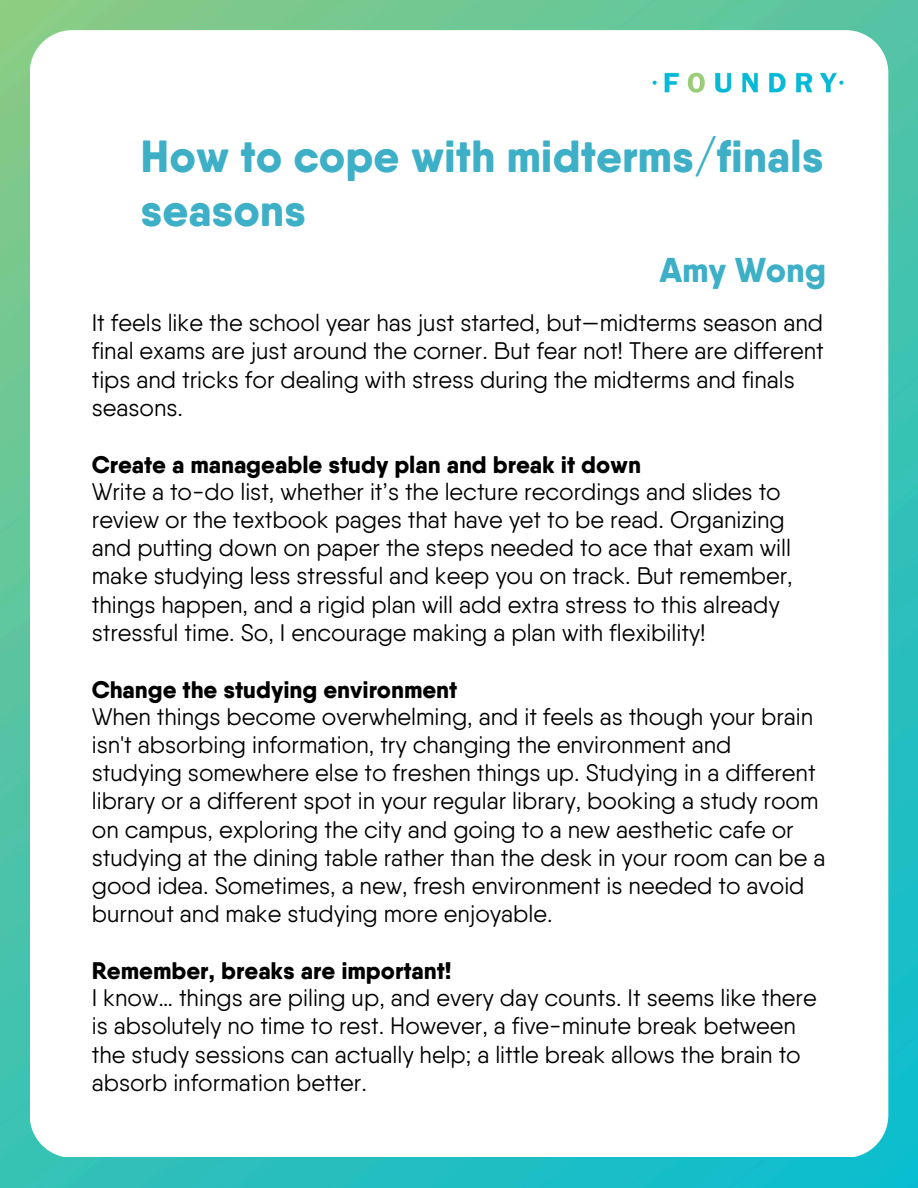
<style>
.page{position:relative;width:918px;height:1188px;background:#fff}
.page>*{position:absolute;margin:0;border:0;box-sizing:border-box;transform-origin:0 0}
.t1{font:800 45px/54px "Qanelas Soft";color:#3db0c7}
.t2{font:800 34.5px "Qanelas Soft";color:#3db0c7}
.t3{font:24px/28.2px "Qanelas Soft";color:#000}
.t4{font:800 24px "Qanelas Soft";color:#000}
</style>
<div class="page">
<img style="left:0;top:0;width:918px;height:1188px">
<div style="left:30px;top:30px;width:858px;height:1127px;background:#fff;border-radius:43px"></div>
<img style="left:652px;top:72px;width:192px;height:21px">
<p class="t1" style="left:141px;top:129px;width:685px">How to cope with midterms/finals seasons</p>
<p class="t2" style="left:659px;top:248px;width:168px">Amy Wong</p>
<p class="t3" style="left:92px;top:309px;width:733px">It feels like the school year has just started, but—midterms season and final exams are just around the corner. But fear not! There are different tips and tricks for dealing with stress during the midterms and finals seasons.</p>
<h1 class="t4" style="left:92px;top:449px;width:551px">Create a manageable study plan and break it down</h1>
<h2 class="t3" style="left:92px;top:477px;width:703px">Write a to-do list, whether it’s the lecture recordings and slides to review or the textbook pages that have yet to be read. Organizing and putting down on paper the steps needed to ace that exam will make studying less stressful and keep you on track. But remember, things happen, and a rigid plan will add extra stress to this already stressful time. So, I encourage making a plan with flexibility!</h2>
<p class="t4" style="left:92px;top:674px;width:367px">Change the studying environment</p>
<p class="t3" style="left:92px;top:702px;width:735px">When things become overwhelming, and it feels as though your brain isn't absorbing information, try changing the environment and studying somewhere else to freshen things up. Studying in a different library or a different spot in your regular library, booking a study room on campus, exploring the city and going to a new aesthetic cafe or studying at the dining table rather than the desk in your room can be a good idea. Sometimes, a new, fresh environment is needed to avoid burnout and make studying more enjoyable.</p>
<p class="t4" style="left:92px;top:956px;width:361px">Remember, breaks are important!</p>
<p class="t3" style="left:92px;top:984px;width:726px">I know… things are piling up, and every day counts. It seems like there is absolutely no time to rest. However, a five-minute break between the study sessions can actually help; a little break allows the brain to absorb information better.</p>
</div>
